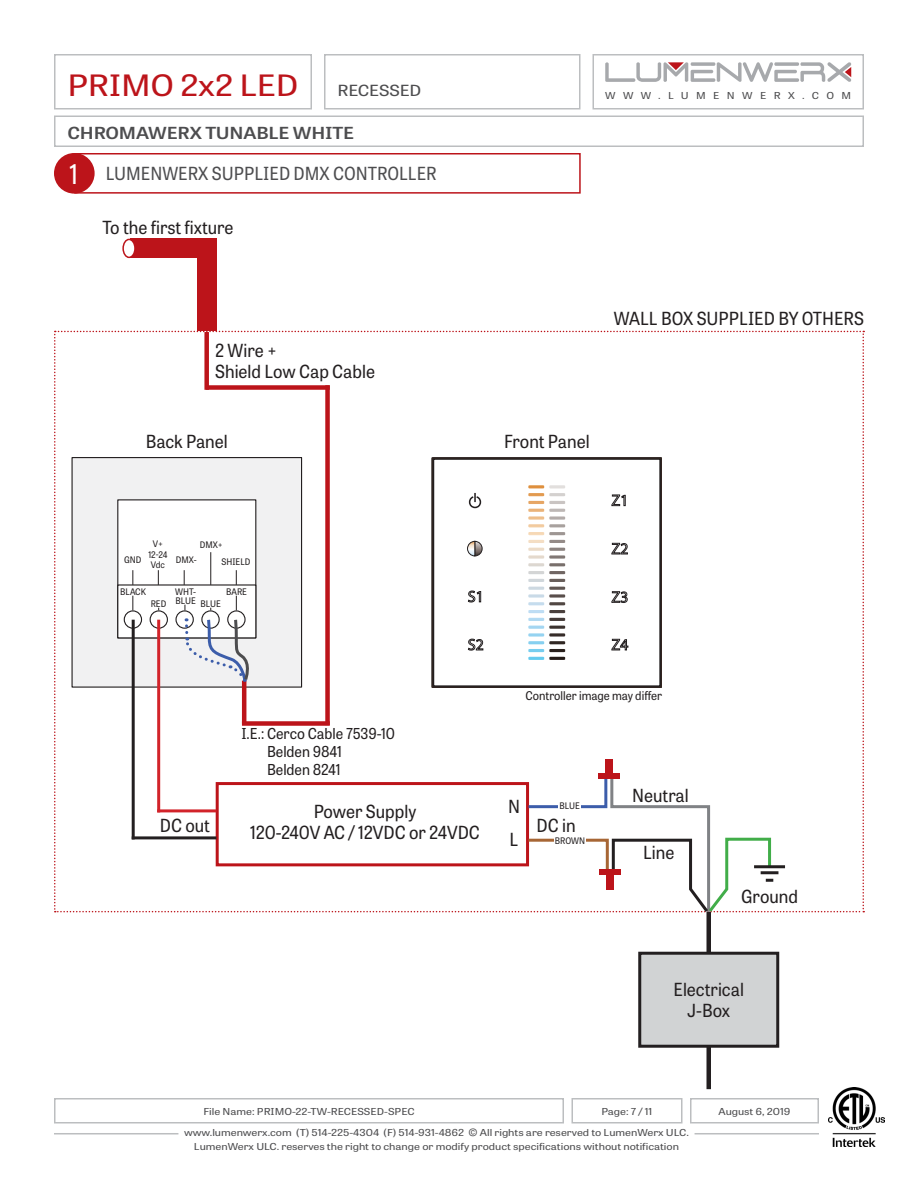
<style>
.page{position:relative;width:918px;height:1188px;background:#fff}
.page>*{position:absolute;margin:0;border:0;box-sizing:border-box;transform-origin:0 0}
.t1{font:29.25px "Tablet Gothic";letter-spacing:-.01em;color:#bc141a;scale:1.18 1}
.t2{font:27px "Tablet Gothic";color:#fff;scale:.95 1}
.t3{font:18px/21px "Tablet Gothic";color:#231f20;text-align:center;scale:.95 1}
.t4{font:18px "Tablet Gothic";color:#4d4d4f;scale:.95 1}
.t5{font:600 16.65px "Tablet Gothic";letter-spacing:-.01em;color:#4d4d4f;scale:1.18 1}
.t6{font:15.3px "Tablet Gothic";letter-spacing:-.01em;color:#4d4d4f;scale:1.18 1}
.t7{font:15px/18px "Tablet Gothic";color:#231f20;scale:.95 1}
.t8{font:12px "Tablet Gothic";color:#231f20;scale:.95 1}
.t9{font:9.6px/13.5px "Tablet Gothic";color:#4d4d4f;text-align:center;scale:1.18 1}
.t10{font:9.6px "Tablet Gothic";letter-spacing:.66em;color:#4d4d4f;scale:1.18 1}
.t11{font:9px/10.8px "Tablet Gothic";color:#231f20;scale:.95 1}
.s1{font-size:11.25px}
</style>
<div class="page">
<img style="left:828px;top:1087px;width:57px;height:60px">
<div style="left:54px;top:54px;width:258px;height:56px;border:2px solid #bcbec0"></div>
<div style="left:324px;top:54px;width:256px;height:56px;border:2px solid #bcbec0"></div>
<div style="left:592px;top:54px;width:272px;height:56px;border:2px solid #bcbec0"></div>
<hr style="left:54px;top:1133px;width:124px;height:1px;background:#bcbec0">
<hr style="left:695px;top:1133px;width:124px;height:1px;background:#bcbec0">
<div style="left:54px;top:1098px;width:510px;height:26px;border:2px solid #bcbec0"></div>
<div style="left:690px;top:1098px;width:129px;height:26px;border:2px solid #bcbec0"></div>
<div style="left:572px;top:1098px;width:110px;height:26px;border:2px solid #bcbec0"></div>
<svg style="left:605px;top:62px;width:246px;height:20px"></svg>
<div style="left:54px;top:116px;width:810px;height:31px;border:2px solid #bcbec0"></div>
<div style="left:706px;top:912px;width:5px;height:68px;background:#231f20"></div>
<div style="left:706px;top:1043px;width:5px;height:46px;background:#231f20"></div>
<div style="left:74px;top:153px;width:507px;height:41px;border:2px solid #bc141a"></div>
<div style="left:130px;top:239px;width:78px;height:19px;background:#bc141a"></div>
<div style="left:197px;top:239px;width:19px;height:92px;background:#bc141a"></div>
<div style="left:123px;top:239px;width:12px;height:18px;background:#fff;border-radius:50%"></div>
<div style="left:122px;top:239px;width:14px;height:19px;border:2px solid #bc141a;border-radius:50%"></div>
<div style="left:55px;top:154px;width:39px;height:39px;background:#bc141a;border-radius:50%"></div>
<div style="left:54px;top:153px;width:41px;height:41px;border:2px solid #bc141a;border-radius:50%"></div>
<div style="left:640px;top:953px;width:138px;height:93px;background:#d1d3d4"></div>
<div style="left:638px;top:952px;width:141px;height:96px;border:3px solid #231f20"></div>
<svg style="left:54px;top:331px;width:810px;height:584px"></svg>
<h1 class="t1" style="left:68px;top:65px;width:197px">PRIMO 2x2 LED</h1>
<h3 class="t6" style="left:338px;top:80px;width:73px">RECESSED</h3>
<p class="t10" style="left:605px;top:89px;width:210px">WWW.LUMENWERX.COM</p>
<h3 class="t5" style="left:68px;top:121px;width:244px">CHROMAWERX TUNABLE WHITE</h3>
<h2 class="t2" style="left:69px;top:155px;width:11px">1</h2>
<h3 class="t4" style="left:106px;top:161px;width:350px">LUMENWERX SUPPLIED DMX CONTROLLER</h3>
<h3 class="t3" style="left:102px;top:216px;width:140px">To the first fixture</h3>
<h3 class="t3" style="left:215px;top:339px;width:170px;text-align:left">2 Wire +<br>Shield Low Cap Cable</h3>
<h3 class="t3" style="left:146px;top:430px;width:88px">Back Panel</h3>
<h3 class="t3" style="left:614px;top:307px;width:265px">WALL BOX SUPPLIED BY OTHERS</h3>
<h3 class="t3" style="left:504px;top:430px;width:92px">Front Panel</h3>
<p class="t11" style="left:148px;top:538px;width:22px;text-align:center">V+<br>12-24<br>Vdc</p>
<p class="t11" style="left:222px;top:537px;width:32px;line-height:16.4px;text-indent:-22px">DMX+<br>SHIELD</p>
<p class="t11" style="left:124px;top:554px;width:20px">GND</p>
<p class="t11" style="left:176px;top:554px;width:23px">DMX-</p>
<p class="t11" style="left:120px;top:586px;width:29px">BLACK</p>
<p class="t11" style="left:151px;top:598px;width:18px">RED</p>
<p class="t11" style="left:175px;top:585px;width:24px">WHT-</p>
<p class="t11" style="left:226px;top:586px;width:23px">BARE</p>
<p class="t11" style="left:176px;top:594px;width:23px">BLUE</p>
<p class="t11" style="left:201px;top:598px;width:23px">BLUE</p>
<h3 class="t7" style="left:267px;top:724px;width:136px;text-indent:-26px">I.E.: Cerco Cable 7539-10<br>Belden 9841<br>Belden 8241</h3>
<p class="t8" style="left:526px;top:687px;width:145px">Controller image may differ</p>
<h3 class="t3" style="left:508px;top:789px;width:14px;line-height:33px;text-align:left">N<br>L</h3>
<p class="t11" style="left:560px;top:800px;width:23px">BLUE</p>
<p class="t11" style="left:555px;top:835px;width:33px">BROWN</p>
<h3 class="t3" style="left:250px;top:800px;width:243px">Power Supply<br>120-240V AC / 12VDC or 24VDC</h3>
<h3 class="t3" style="left:160px;top:815px;width:54px">DC out</h3>
<h3 class="t3" style="left:537px;top:815px;width:43px">DC in</h3>
<h3 class="t3" style="left:632px;top:785px;width:61px">Neutral</h3>
<h3 class="t3" style="left:643px;top:841px;width:34px">Line</h3>
<h3 class="t3" style="left:741px;top:885px;width:61px">Ground</h3>
<h3 class="t3" style="left:674px;top:978px;width:76px">Electrical<br>J-Box</h3>
<p class="t9" style="left:203px;top:1104px;width:181px">File Name: PRIMO-22-TW-RECESSED-SPEC</p>
<p class="t9" style="left:602px;top:1104px;width:45px">Page: 7 / 11</p>
<p class="t9" style="left:718px;top:1104px;width:63px">August 6, 2019</p>
<p class="t9" style="left:184px;top:1126px;width:429px">www.lumenwerx.com (T) 514-225-4304 (F) 514-931-4862 <span class="s1">©</span> All rights are reserved to LumenWerx ULC.<br>LumenWerx ULC. reserves the right to change or modify product specifications without notification</p>
</div>
